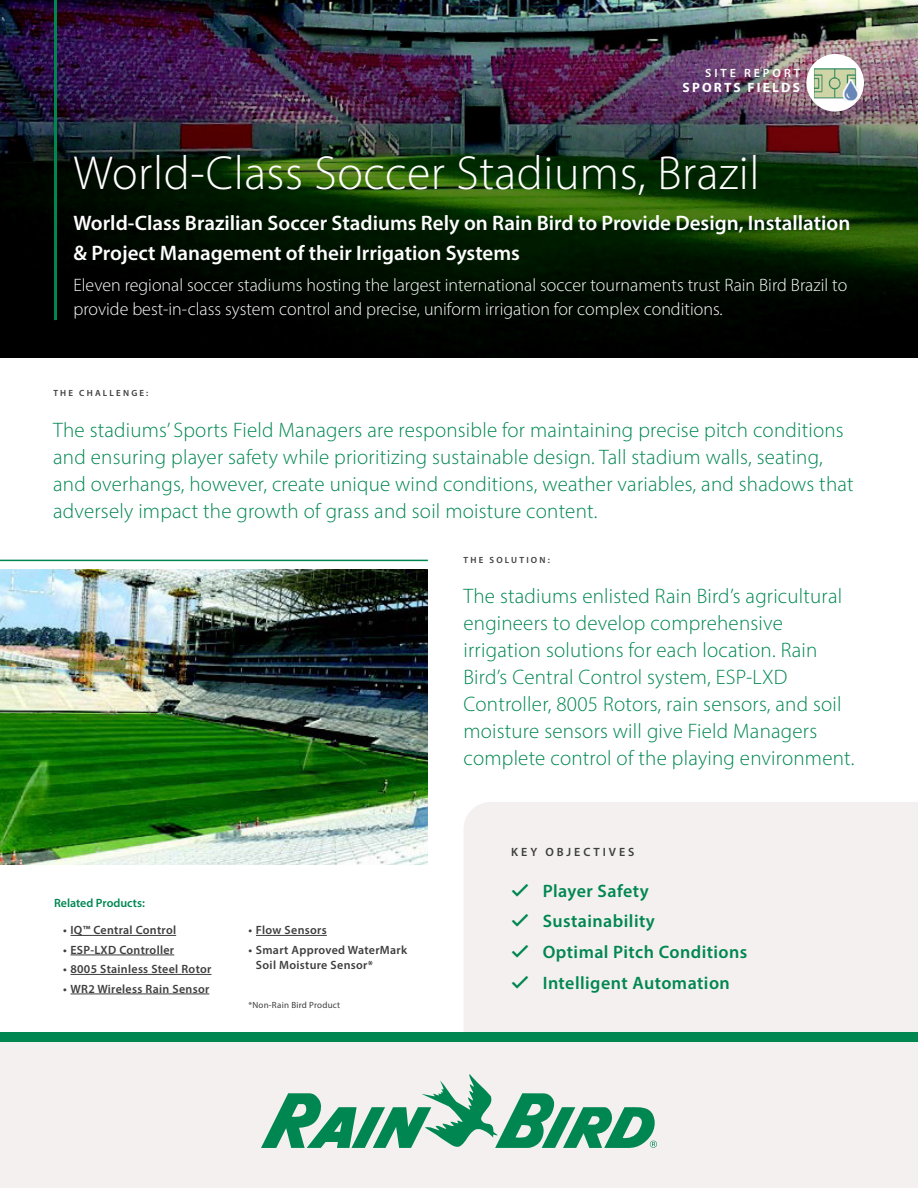
<style>
.page{position:relative;width:918px;height:1188px;background:#fff}
.page>*{position:absolute;margin:0;border:0;box-sizing:border-box;transform-origin:0 0}
.t1{font:300 48px "Myriad Pro";letter-spacing:.01em;color:#fff}
.t2{font:300 21px/27px "Myriad Pro";letter-spacing:.01em;color:#008751}
.t3{font:600 21px/30px "Myriad Pro";color:#fff}
.t4{font:300 18px/24px "Myriad Pro";color:#fff}
.t5{font:600 18px/30.6px "Myriad Pro";letter-spacing:.025em;color:#008751}
.t6{font:700 13.5px "Myriad Pro";letter-spacing:.16em;color:#fff}
.t7{font:600 12px/15px "Myriad Pro";letter-spacing:.025em;color:#3e3e3f}
.t8{font:600 12px "Myriad Pro";color:#008751}
.t9{font:600 12px "Myriad Pro";letter-spacing:.245em;color:#3e3e3f}
.t10{font:600 12px "Myriad Pro";letter-spacing:.245em;color:#fff}
.t11{font:600 9px "Myriad Pro";letter-spacing:.245em;color:#3e3e3f}
.t12{font:9px "Myriad Pro";letter-spacing:.025em;color:#3e3e3f}
</style>
<div class="page">
<img style="left:0;top:569px;width:428px;height:296px">
<div style="left:464px;top:802px;width:454px;height:230px;background:#f4f0f0"></div>
<div style="left:0;top:1042px;width:918px;height:146px;background:#f4f0f0"></div>
<svg style="left:261px;top:1074px;width:396px;height:74px"></svg>
<div style="left:0;top:1032px;width:918px;height:10px;background:#008751"></div>
<hr style="left:70px;top:935px;width:106px;height:1px;background:#3e3e3f">
<hr style="left:70px;top:955px;width:104px;height:1px;background:#3e3e3f">
<hr style="left:70px;top:974px;width:141px;height:1px;background:#3e3e3f">
<hr style="left:70px;top:994px;width:139px;height:1px;background:#3e3e3f">
<hr style="left:256px;top:935px;width:71px;height:1px;background:#3e3e3f">
<img style="left:0;top:0;width:918px;height:358px">
<hr style="left:54px;top:0;width:3px;height:320px;background:#008751">
<div style="left:806px;top:54px;width:58px;height:58px;background:#fff;border-radius:50%"></div>
<img style="left:814px;top:68px;width:45px;height:33px">
<hr style="left:0;top:560px;width:428px;height:1px;background:#008751">
<svg style="left:512px;top:884px;width:16px;height:12px"></svg>
<svg style="left:512px;top:914px;width:16px;height:13px"></svg>
<svg style="left:512px;top:945px;width:16px;height:12px"></svg>
<svg style="left:512px;top:976px;width:16px;height:12px"></svg>
<p class="t10" style="left:705px;top:66px;width:96px">SITE REPORT</p>
<p class="t6" style="left:683px;top:79px;width:119px">SPORTS FIELDS</p>
<h1 class="t1" style="left:74px;top:144px;width:688px">World-Class Soccer Stadiums, Brazil</h1>
<p class="t3" style="left:74px;top:207px;width:778px">World-Class Brazilian Soccer Stadiums Rely on Rain Bird to Provide Design, Installation &amp; Project Management of their Irrigation Systems</p>
<p class="t4" style="left:74px;top:273px;width:775px">Eleven regional soccer stadiums hosting the largest international soccer tournaments trust Rain Bird Brazil to provide best-in-class system control and precise, uniform irrigation for complex conditions.</p>
<p class="t11" style="left:53px;top:388px;width:97px">THE CHALLENGE:</p>
<p class="t2" style="left:53px;top:416px;width:802px">The stadiums’ Sports Field Managers are responsible for maintaining precise pitch conditions and ensuring player safety while prioritizing sustainable design. Tall stadium walls, seating, and overhangs, however, create unique wind conditions, weather variables, and shadows that adversely impact the growth of grass and soil moisture content.</p>
<p class="t8" style="left:54px;top:896px;width:92px">Related Products:</p>
<p class="t7" style="left:63px;top:922px;width:115px">• IQ™ Central Control</p>
<p class="t7" style="left:63px;top:942px;width:113px">• ESP-LXD Controller</p>
<p class="t7" style="left:63px;top:961px;width:150px">• 8005 Stainless Steel Rotor</p>
<p class="t7" style="left:63px;top:981px;width:148px">• WR2 Wireless Rain Sensor</p>
<p class="t7" style="left:248px;top:922px;width:80px">• Flow Sensors</p>
<p class="t7" style="left:256px;top:942px;width:153px;text-indent:-8px">• Smart Approved WaterMark<br>Soil Moisture Sensor*</p>
<p class="t12" style="left:248px;top:999px;width:93px">*Non-Rain Bird Product</p>
<p class="t11" style="left:464px;top:554px;width:88px">THE SOLUTION:</p>
<p class="t2" style="left:464px;top:582px;width:393px">The stadiums enlisted Rain Bird’s agricultural engineers to develop comprehensive irrigation solutions for each location. Rain Bird’s Central Control system, ESP-LXD Controller, 8005 Rotors, rain sensors, and soil moisture sensors will give Field Managers complete control of the playing environment.</p>
<p class="t9" style="left:511px;top:844px;width:125px">KEY OBJECTIVES</p>
<p class="t5" style="left:543px;top:875px;width:206px">Player Safety<br>Sustainability<br>Optimal Pitch Conditions<br>Intelligent Automation</p>
</div>
